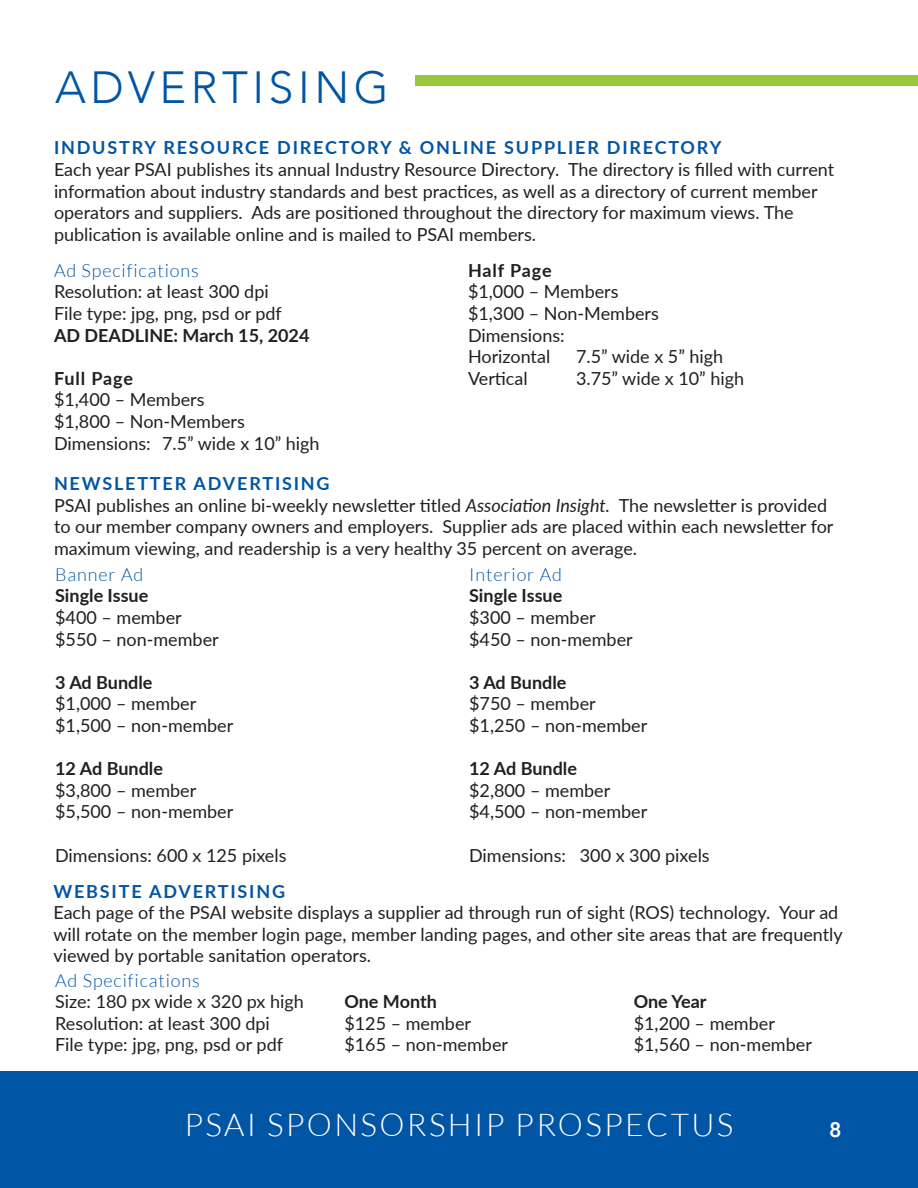
<style>
.page{position:relative;width:918px;height:1188px;background:#fff}
.page>*{position:absolute;margin:0;border:0;box-sizing:border-box;transform-origin:0 0}
.t1{font:300 45px "Avenir";letter-spacing:.1em;color:#0155a5}
.t2{font:300 31.5px "Lato";letter-spacing:.075em;color:#fff}
.t3{font:800 21px "Avenir";color:#fff}
.t4{font:18px/21.6px "Lato";color:#231f20}
.t5{font:700 18px "Lato";color:#231f20}
.t6{font:700 18px "Lato";letter-spacing:.1em;color:#0155a5}
.t7{font:300 18px "Lato";letter-spacing:.05em;color:#0155a5}
.t8{font:700 18px "Lato";letter-spacing:.045em;color:#231f20}
.s1{font-style:italic}
</style>
<div class="page">
<div style="left:0;top:1071px;width:918px;height:117px;background:#0155a5"></div>
<div style="left:416px;top:75px;width:502px;height:11px;background:#97c83c"></div>
<p class="t1" style="left:55px;top:61px;width:335px">ADVERTISING</p>
<h3 class="t6" style="left:54px;top:135px;width:669px">INDUSTRY RESOURCE DIRECTORY &amp; ONLINE SUPPLIER DIRECTORY</h3>
<p class="t4" style="left:54px;top:158px;width:782px">Each year PSAI publishes its annual Industry Resource Directory. The directory is filled with current information about industry standards and best practices, as well as a directory of current member operators and suppliers. Ads are positioned throughout the directory for maximum views. The publication is available online and is mailed to PSAI members.</p>
<h4 class="t7" style="left:54px;top:261px;width:146px">Ad Specifications</h4>
<p class="t4" style="left:54px;top:280px;width:216px">Resolution: at least 300 dpi</p>
<p class="t4" style="left:54px;top:302px;width:229px">File type: jpg, png, psd or pdf</p>
<p class="t5" style="left:54px;top:322px;width:257px">AD DEADLINE: March 15, 2024</p>
<h4 class="t8" style="left:54px;top:365px;width:81px">Full Page</h4>
<p class="t4" style="left:54px;top:388px;width:152px">$1,400 – Members</p>
<p class="t4" style="left:54px;top:410px;width:192px">$1,800 – Non-Members</p>
<p class="t4" style="left:54px;top:431px;width:267px">Dimensions: 7.5” wide x 10” high</p>
<h4 class="t8" style="left:468px;top:257px;width:85px">Half Page</h4>
<p class="t4" style="left:468px;top:280px;width:152px">$1,000 – Members</p>
<p class="t4" style="left:468px;top:302px;width:192px">$1,300 – Non-Members</p>
<p class="t4" style="left:468px;top:323px;width:98px">Dimensions:</p>
<p class="t4" style="left:468px;top:345px;width:84px">Horizontal</p>
<p class="t4" style="left:576px;top:345px;width:149px">7.5” wide x 5” high</p>
<p class="t4" style="left:468px;top:367px;width:61px">Vertical</p>
<p class="t4" style="left:576px;top:367px;width:170px">3.75” wide x 10” high</p>
<h3 class="t6" style="left:54px;top:470px;width:277px">NEWSLETTER ADVERTISING</h3>
<p class="t4" style="left:54px;top:493px;width:781px">PSAI publishes an online bi-weekly newsletter titled <span class="s1">Association Insight.</span> The newsletter is provided to our member company owners and employers. Supplier ads are placed within each newsletter for maximum viewing, and readership is a very healthy 35 percent on average.</p>
<h4 class="t7" style="left:55px;top:565px;width:90px">Banner Ad</h4>
<p class="t5" style="left:55px;top:583px;width:95px">Single Issue</p>
<p class="t4" style="left:55px;top:606px;width:128px">$400 – member</p>
<p class="t4" style="left:55px;top:628px;width:165px">$550 – non-member</p>
<p class="t5" style="left:55px;top:669px;width:99px">3 Ad Bundle</p>
<p class="t4" style="left:55px;top:692px;width:143px">$1,000 – member</p>
<p class="t4" style="left:55px;top:714px;width:180px">$1,500 – non-member</p>
<p class="t5" style="left:55px;top:755px;width:109px">12 Ad Bundle</p>
<p class="t4" style="left:55px;top:779px;width:143px">$3,800 – member</p>
<p class="t4" style="left:55px;top:800px;width:180px">$5,500 – non-member</p>
<p class="t4" style="left:55px;top:844px;width:233px">Dimensions: 600 x 125 pixels</p>
<h4 class="t7" style="left:469px;top:565px;width:94px">Interior Ad</h4>
<p class="t5" style="left:469px;top:583px;width:95px">Single Issue</p>
<p class="t4" style="left:469px;top:606px;width:128px">$300 – member</p>
<p class="t4" style="left:469px;top:628px;width:165px">$450 – non-member</p>
<p class="t5" style="left:469px;top:669px;width:99px">3 Ad Bundle</p>
<p class="t4" style="left:469px;top:692px;width:128px">$750 – member</p>
<p class="t4" style="left:469px;top:714px;width:180px">$1,250 – non-member</p>
<p class="t5" style="left:469px;top:755px;width:109px">12 Ad Bundle</p>
<p class="t4" style="left:469px;top:779px;width:143px">$2,800 – member</p>
<p class="t4" style="left:469px;top:800px;width:180px">$4,500 – non-member</p>
<p class="t4" style="left:469px;top:844px;width:242px">Dimensions: 300 x 300 pixels</p>
<h3 class="t6" style="left:53px;top:878px;width:233px">WEBSITE ADVERTISING</h3>
<p class="t4" style="left:53px;top:901px;width:791px">Each page of the PSAI website displays a supplier ad through run of sight (ROS) technology. Your ad will rotate on the member login page, member landing pages, and other site areas that are frequently viewed by portable sanitation operators.</p>
<h4 class="t7" style="left:55px;top:970px;width:146px">Ad Specifications</h4>
<p class="t4" style="left:55px;top:990px;width:250px">Size: 180 px wide x 320 px high</p>
<p class="t4" style="left:55px;top:1012px;width:216px">Resolution: at least 300 dpi</p>
<p class="t4" style="left:55px;top:1033px;width:229px">File type: jpg, png, psd or pdf</p>
<p class="t5" style="left:344px;top:988px;width:94px">One Month</p>
<p class="t4" style="left:344px;top:1012px;width:128px">$125 – member</p>
<p class="t4" style="left:344px;top:1033px;width:165px">$165 – non-member</p>
<p class="t5" style="left:634px;top:988px;width:74px">One Year</p>
<p class="t4" style="left:634px;top:1012px;width:143px">$1,200 – member</p>
<p class="t4" style="left:634px;top:1033px;width:180px">$1,560 – non-member</p>
<h2 class="t2" style="left:184px;top:1107px;width:551px">PSAI SPONSORSHIP PROSPECTUS</h2>
<p class="t3" style="left:829px;top:1114px;width:14px">8</p>
</div>
